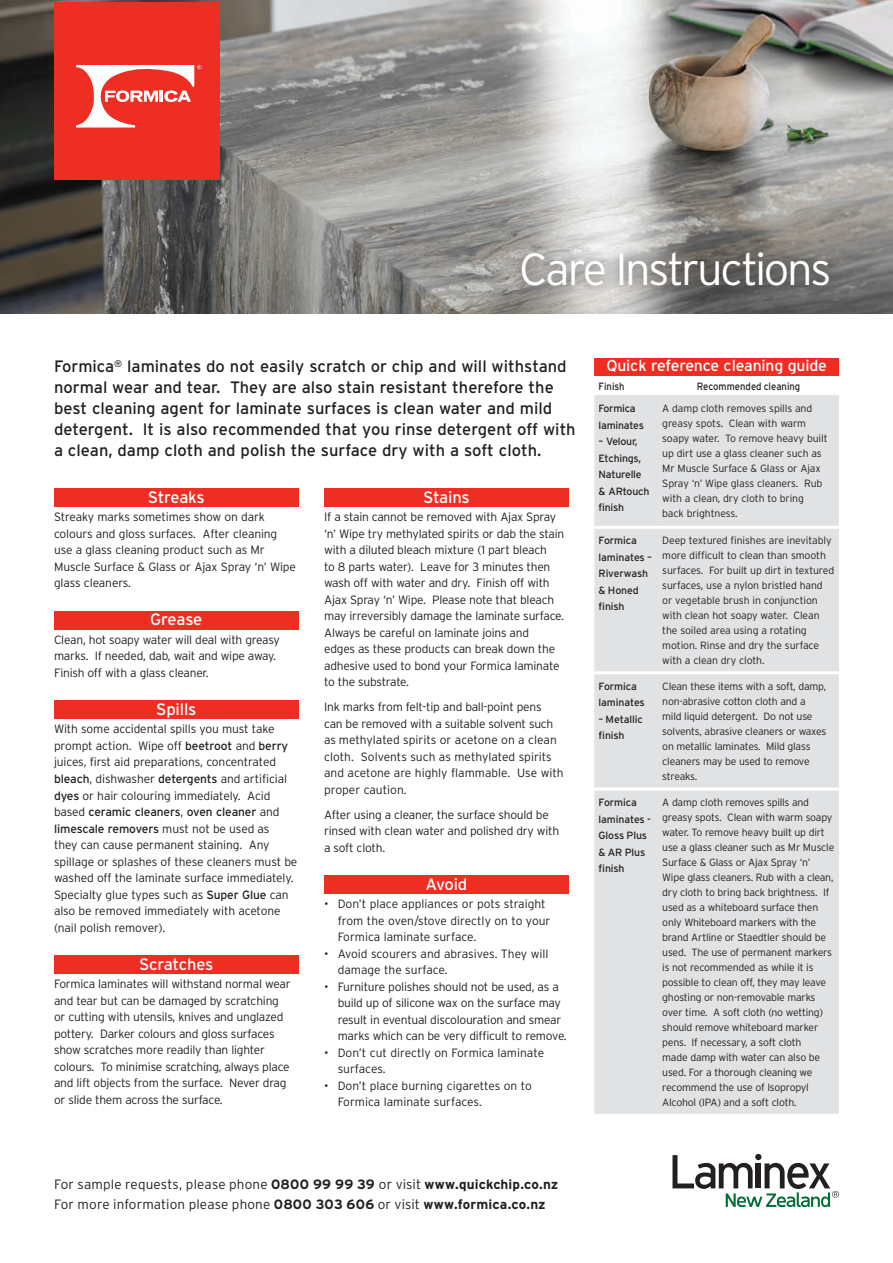
<style>
.page{position:relative;width:893px;height:1263px;background:#fff}
.page>*{position:absolute;margin:0;border:0;box-sizing:border-box;transform-origin:0 0}
.t1{font:300 45px "Interstate";letter-spacing:-.05em;color:#fff}
.t2{font:16.5px/21px "Interstate";color:#231f20}
.t3{font:16.5px "Interstate";letter-spacing:-.01em;color:#fff}
.t4{font:15.75px "Interstate";letter-spacing:-.01em;color:#fff}
.t5{font:300 13.5px/20.1px "Interstate";letter-spacing:.01em;color:#231f20}
.t6{font:300 12px/16.5px "Interstate";letter-spacing:-.02em;color:#231f20}
.t7{font:300 12px/16.5px "Interstate";color:#231f20}
.t8{font:300 10.5px/15px "Interstate";letter-spacing:-.02em;color:#231f20}
.t9{font:10.5px/16.5px "Interstate";letter-spacing:-.015em;color:#231f20}
.t10{font:10.5px "Interstate";letter-spacing:-.015em;color:#231f20;scale:.9 1}
.s1{font-weight:400}
.s2{font-weight:700}
</style>
<div class="page">
<img style="left:0;top:0;width:893px;height:314px">
<div style="left:54px;top:2px;width:165px;height:178px;background:#ee2e22"></div>
<svg style="left:76px;top:65px;width:125px;height:63px"></svg>
<div style="left:507px;top:237px;width:337px;height:64px;background:#231f20;opacity:.77"></div>
<div style="left:54px;top:488px;width:245px;height:19px;background:#ee2e22"></div>
<div style="left:54px;top:611px;width:245px;height:18px;background:#ee2e22"></div>
<div style="left:54px;top:700px;width:245px;height:19px;background:#ee2e22"></div>
<div style="left:54px;top:955px;width:245px;height:19px;background:#ee2e22"></div>
<div style="left:324px;top:488px;width:245px;height:19px;background:#ee2e22"></div>
<div style="left:324px;top:875px;width:245px;height:19px;background:#ee2e22"></div>
<div style="left:594px;top:395px;width:245px;height:719px;background:#e1e2e4"></div>
<hr style="left:594px;top:526px;width:65px;height:3px;background:#fff">
<hr style="left:659px;top:526px;width:180px;height:3px;background:#fff">
<hr style="left:594px;top:671px;width:65px;height:3px;background:#fff">
<hr style="left:659px;top:671px;width:180px;height:3px;background:#fff">
<hr style="left:594px;top:787px;width:65px;height:3px;background:#fff">
<hr style="left:659px;top:787px;width:180px;height:3px;background:#fff">
<div style="left:594px;top:358px;width:245px;height:17px;background:#ee2e22"></div>
<svg style="left:672px;top:1154px;width:167px;height:53px"></svg>
<h1 class="t1" style="left:519px;top:244px;width:314px">Care Instructions</h1>
<p class="t2" style="left:54px;top:356px;width:523px">Formica<sup>®</sup> laminates do not easily scratch or chip and will withstand normal wear and tear. They are also stain resistant therefore the best cleaning agent for laminate surfaces is clean water and mild detergent. It is also recommended that you rinse detergent off with a clean, damp cloth and polish the surface dry with a soft cloth.</p>
<h2 class="t3" style="left:148px;top:487px;width:59px">Streaks</h2>
<p class="t6" style="left:54px;top:509px;width:243px">Streaky marks sometimes show on dark colours and gloss surfaces. After cleaning use a glass cleaning product such as Mr Muscle Surface &amp; Glass or Ajax Spray ‘n’ Wipe glass cleaners.</p>
<h2 class="t3" style="left:150px;top:610px;width:54px">Grease</h2>
<p class="t6" style="left:54px;top:631px;width:227px">Clean, hot soapy water will deal with greasy marks. If needed, dab, wait and wipe away.<br>Finish off with a glass cleaner.</p>
<h2 class="t3" style="left:156px;top:700px;width:42px">Spills</h2>
<p class="t6" style="left:54px;top:721px;width:245px">With some accidental spills you must take prompt action. Wipe off <span class="s1">beetroot</span> and <span class="s1">berry </span>juices, first aid preparations, concentrated <span class="s1">bleach</span>, dishwasher <span class="s1">detergents</span> and artificial <span class="s1">dyes</span> or hair colouring immediately. Acid based <span class="s1">ceramic cleaners</span>, <span class="s1">oven cleaner</span> and <span class="s1">limescale removers</span> must not be used as<br>they can cause permanent staining. Any spillage or splashes of these cleaners must be washed off the laminate surface immediately.<br>Specialty glue types such as <span class="s1">Super Glue</span> can also be removed immediately with acetone (nail polish remover).</p>
<h2 class="t3" style="left:139px;top:954px;width:76px">Scratches</h2>
<p class="t6" style="left:54px;top:975px;width:238px">Formica laminates will withstand normal wear and tear but can be damaged by scratching or cutting with utensils, knives and unglazed pottery. Darker colours and gloss surfaces show scratches more readily than lighter colours. To minimise scratching, always place and lift objects from the surface. Never drag or slide them across the surface.</p>
<h2 class="t3" style="left:423px;top:487px;width:48px">Stains</h2>
<p class="t6" style="left:324px;top:509px;width:242px">If a stain cannot be removed with Ajax Spray ‘n’ Wipe try methylated spirits or dab the stain with a diluted bleach mixture (1 part bleach<br>to 8 parts water). Leave for 3 minutes then wash off with water and dry. Finish off with Ajax Spray ‘n’ Wipe. Please note that bleach may irreversibly damage the laminate surface.<br>Always be careful on laminate joins and<br>edges as these products can break down the adhesive used to bond your Formica laminate to the substrate.</p>
<p class="t6" style="left:324px;top:699px;width:241px">Ink marks from felt-tip and ball-point pens<br>can be removed with a suitable solvent such as methylated spirits or acetone on a clean cloth. Solvents such as methylated spirits and acetone are highly flammable. Use with proper caution.</p>
<p class="t6" style="left:324px;top:806px;width:236px">After using a cleaner, the surface should be rinsed with clean water and polished dry with a soft cloth.</p>
<h2 class="t3" style="left:426px;top:875px;width:43px">Avoid</h2>
<p class="t7" style="left:338px;top:896px;width:214px;text-indent:-14px">• Don’t place appliances or pots straight from the oven/stove directly on to your<br>Formica laminate surface.</p>
<p class="t7" style="left:338px;top:945px;width:212px;text-indent:-14px">• Avoid scourers and abrasives. They will damage the surface.</p>
<p class="t6" style="left:338px;top:978px;width:231px;text-indent:-14px">• Furniture polishes should not be used, as a build up of silicone wax on the surface may result in eventual discolouration and smear marks which can be very difficult to remove.</p>
<p class="t7" style="left:338px;top:1044px;width:208px;text-indent:-14px">• Don’t cut directly on Formica laminate surfaces.</p>
<p class="t7" style="left:338px;top:1077px;width:196px;text-indent:-14px">• Don’t place burning cigarettes on to<br>Formica laminate surfaces.</p>
<h3 class="t4" style="left:606px;top:357px;width:222px">Quick reference cleaning guide</h3>
<p class="t10" style="left:599px;top:380px;width:30px">Finish</p>
<p class="t10" style="left:697px;top:380px;width:117px">Recommended cleaning</p>
<p class="t9" style="left:599px;top:400px;width:47px">Formica laminates</p>
<p class="t9" style="left:599px;top:433px;width:52px">– Velour,<br>Etchings,<br>Naturelle &amp; ARtouch finish</p>
<p class="t8" style="left:662px;top:401px;width:167px">A damp cloth removes spills and greasy spots. Clean with warm soapy water. To remove heavy built up dirt use a glass cleaner such as<br>Mr Muscle Surface &amp; Glass or Ajax<br>Spray ‘n’ Wipe glass cleaners. Rub with a clean, dry cloth to bring back brightness.</p>
<p class="t9" style="left:599px;top:532px;width:55px">Formica laminates –<br>Riverwash &amp; Honed finish</p>
<p class="t8" style="left:662px;top:533px;width:173px">Deep textured finishes are inevitably more difficult to clean than smooth surfaces. For built up dirt in textured surfaces, use a nylon bristled hand or vegetable brush in conjunction with clean hot soapy water. Clean the soiled area using a rotating motion. Rinse and dry the surface with a clean dry cloth.</p>
<p class="t9" style="left:599px;top:678px;width:48px">Formica laminates</p>
<p class="t9" style="left:599px;top:711px;width:46px">– Metallic finish</p>
<p class="t8" style="left:662px;top:678px;width:166px">Clean these items with a soft, damp, non-abrasive cotton cloth and a mild liquid detergent. Do not use solvents, abrasive cleaners or waxes on metallic laminates. Mild glass cleaners may be used to remove streaks.</p>
<p class="t9" style="left:599px;top:794px;width:54px">Formica laminates -<br>Gloss Plus &amp; AR Plus finish</p>
<p class="t8" style="left:662px;top:795px;width:174px">A damp cloth removes spills and greasy spots. Clean with warm soapy water. To remove heavy built up dirt use a glass cleaner such as Mr Muscle Surface &amp; Glass or Ajax Spray ‘n’ Wipe glass cleaners. Rub with a clean, dry cloth to bring back brightness. If used as a whiteboard surface then only Whiteboard markers with the brand Artline or Staedtler should be used. The use of permanent markers is not recommended as while it is possible to clean off, they may leave ghosting or non-removable marks over time. A soft cloth (no wetting) should remove whiteboard marker pens. If necessary, a soft cloth<br>made damp with water can also be used. For a thorough cleaning we recommend the use of Isopropyl Alcohol (IPA) and a soft cloth.</p>
<p class="t5" style="left:54px;top:1174px;width:506px">For sample requests, please phone <span class="s2">0800 99 99 39</span> or visit <span class="s2">www.quickchip.co.nz<br></span>For more information please phone <span class="s2">0800 303 606</span> or visit <span class="s2">www.formica.co.nz</span></p>
</div>
